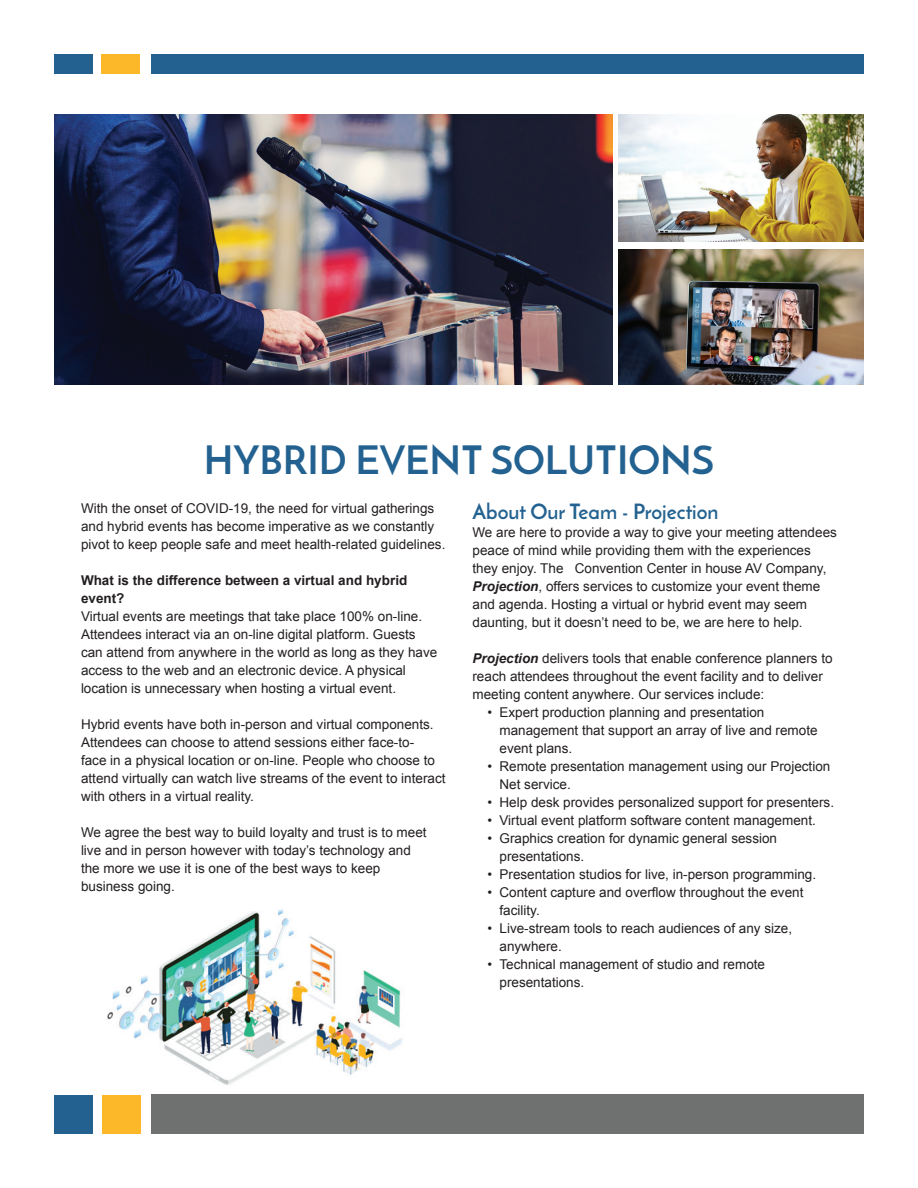
<style>
.page{position:relative;width:918px;height:1188px;background:#fff}
.page>*{position:absolute;margin:0;border:0;box-sizing:border-box;transform-origin:0 0}
.t1{font:700 39px "Josefin Sans";color:#236290}
.t2{font:700 21px "Josefin Sans";color:#236290}
.t3{font:13.5px/18px "Arial";color:#231f20}
.t4{font:700 13.5px/18px "Arial";color:#231f20}
.s1{font-weight:700;font-style:italic}
</style>
<div class="page">
<img style="left:54px;top:114px;width:558px;height:270px">
<img style="left:619px;top:249px;width:245px;height:135px">
<img style="left:619px;top:114px;width:245px;height:128px">
<div style="left:54px;top:54px;width:38px;height:19px;background:#236290"></div>
<div style="left:102px;top:54px;width:38px;height:19px;background:#fcb828"></div>
<div style="left:151px;top:54px;width:713px;height:19px;background:#236290"></div>
<div style="left:152px;top:1095px;width:712px;height:39px;background:#6f7171"></div>
<div style="left:54px;top:1096px;width:39px;height:38px;background:#236290"></div>
<div style="left:102px;top:1096px;width:38px;height:38px;background:#fcb828"></div>
<img style="left:107px;top:909px;width:295px;height:176px">
<h1 class="t1" style="left:204px;top:436px;width:512px">HYBRID EVENT SOLUTIONS</h1>
<p class="t3" style="left:81px;top:500px;width:366px">With the onset of COVID-19, the need for virtual gatherings and hybrid events has become imperative as we constantly pivot to keep people safe and meet health-related guidelines.</p>
<p class="t4" style="left:81px;top:572px;width:328px">What is the difference between a virtual and hybrid event?</p>
<p class="t3" style="left:81px;top:608px;width:358px">Virtual events are meetings that take place 100% on-line.<br>Attendees interact via an on-line digital platform. Guests can attend from anywhere in the world as long as they have access to the web and an electronic device. A physical location is unnecessary when hosting a virtual event.</p>
<p class="t3" style="left:81px;top:716px;width:366px">Hybrid events have both in-person and virtual components.<br>Attendees can choose to attend sessions either face-to-<br>face in a physical location or on-line. People who choose to attend virtually can watch live streams of the event to interact with others in a virtual reality.</p>
<p class="t3" style="left:81px;top:824px;width:347px">We agree the best way to build loyalty and trust is to meet live and in person however with today’s technology and the more we use it is one of the best ways to keep business going.</p>
<h2 class="t2" style="left:472px;top:499px;width:248px">About Our Team - Projection</h2>
<p class="t3" style="left:472px;top:524px;width:366px">We are here to provide a way to give your meeting attendees peace of mind while providing them with the experiences they enjoy. The Convention Center in house AV Company, <span class="s1">Projection</span>, offers services to customize your event theme and agenda. Hosting a virtual or hybrid event may seem daunting, but it doesn’t need to be, we are here to help.</p>
<p class="t3" style="left:472px;top:650px;width:362px"><span class="s1">Projection</span> delivers tools that enable conference planners to reach attendees throughout the event facility and to deliver meeting content anywhere. Our services include:</p>
<p class="t3" style="left:500px;top:704px;width:320px;text-indent:-12px">• Expert production planning and presentation management that support an array of live and remote event plans.</p>
<p class="t3" style="left:500px;top:758px;width:332px;text-indent:-12px">• Remote presentation management using our Projection<br>Net service.</p>
<p class="t3" style="left:487px;top:794px;width:348px">• Help desk provides personalized support for presenters.</p>
<p class="t3" style="left:487px;top:812px;width:330px">• Virtual event platform software content management.</p>
<p class="t3" style="left:500px;top:830px;width:279px;text-indent:-12px">• Graphics creation for dynamic general session presentations.</p>
<p class="t3" style="left:487px;top:866px;width:330px">• Presentation studios for live, in-person programming.</p>
<p class="t3" style="left:500px;top:884px;width:305px;text-indent:-12px">• Content capture and overflow throughout the event facility.</p>
<p class="t3" style="left:500px;top:920px;width:294px;text-indent:-12px">• Live-stream tools to reach audiences of any size, anywhere.</p>
<p class="t3" style="left:500px;top:956px;width:267px;text-indent:-12px">• Technical management of studio and remote presentations.</p>
</div>
